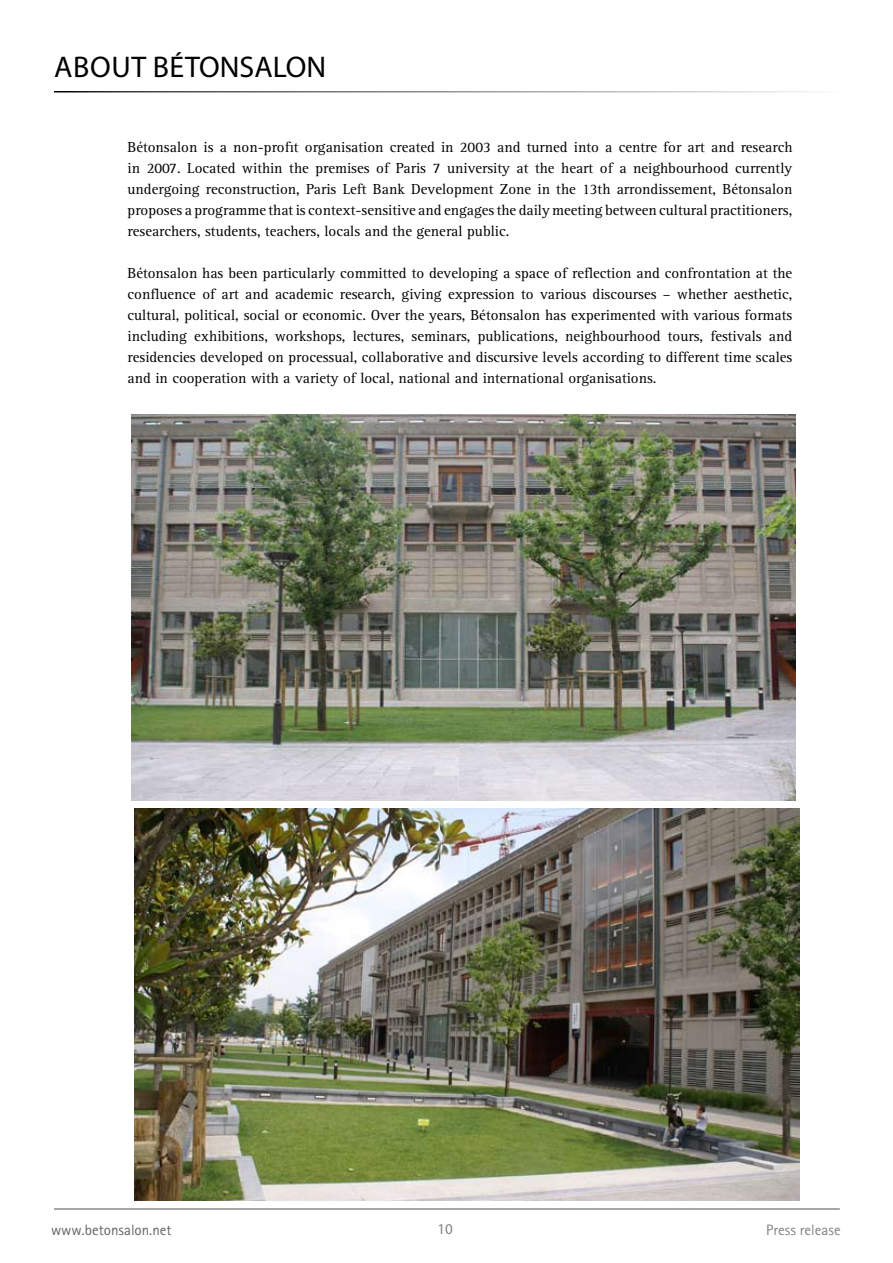
<style>
.page{position:relative;width:893px;height:1263px;background:#fff}
.page>*{position:absolute;margin:0;border:0;box-sizing:border-box;transform-origin:0 0}
.t1{font:30px "Myriad Pro";color:#000}
.t2{font:15px/21px "Rotis Serif";color:#000;text-align:justify}
.t3{font:15px "Rotis Sans Serif";color:#636467}
.t4{font:15px "Rotis Sans Serif";color:#808285}
.t5{font:15px "Myriad Pro";color:#808285}
</style>
<div class="page">
<hr style="left:54px;top:1208px;width:786px;height:1px;background:#636467">
<img style="left:132px;top:415px;width:664px;height:385px">
<img style="left:134px;top:808px;width:665px;height:392px">
<h1 class="t1" style="left:54px;top:48px;width:273px">ABOUT BéTONSALON</h1>
<p class="t2" style="left:128px;top:137px;width:666px">Bétonsalon is a non-profit organisation created in 2003 and turned into a centre for art and research in 2007. Located within the premises of Paris 7 university at the heart of a neighbourhood currently undergoing reconstruction, Paris Left Bank Development Zone in the 13th arrondissement, Bétonsalon proposes a programme that is context-sensitive and engages the daily meeting between cultural practitioners, researchers, students, teachers, locals and the general public.</p>
<p class="t2" style="left:128px;top:263px;width:666px;text-align:right">Bétonsalon has been particularly committed to developing a space of reflection and confrontation at the confluence of art and academic research, giving expression to various discourses – whether aesthetic, cultural, political, social or economic. Over the years, Bétonsalon has experimented with various formats and</p>
<p class="t2" style="left:128px;top:326px;width:666px;text-align:left">including<br>residencies developed on processual, collaborative and discursive levels according to different time scales and in cooperation with a variety of local, national and international organisations.</p>
<p class="t2" style="left:194px;top:326px;width:75px">exhibitions,</p>
<p class="t2" style="left:275px;top:326px;width:72px">workshops,</p>
<p class="t2" style="left:353px;top:326px;width:53px">lectures,</p>
<p class="t2" style="left:478px;top:326px;width:82px">publications,</p>
<p class="t2" style="left:565px;top:326px;width:97px">neighbourhood</p>
<p class="t2" style="left:710px;top:326px;width:53px">festivals</p>
<p class="t2" style="left:412px;top:326px;width:60px">seminars,</p>
<p class="t2" style="left:668px;top:326px;width:37px">tours,</p>
<p class="t3" style="left:51px;top:1221px;width:122px">www.betonsalon.net</p>
<p class="t5" style="left:437px;top:1219px;width:17px">10</p>
<p class="t4" style="left:766px;top:1221px;width:76px">Press release</p>
</div>
